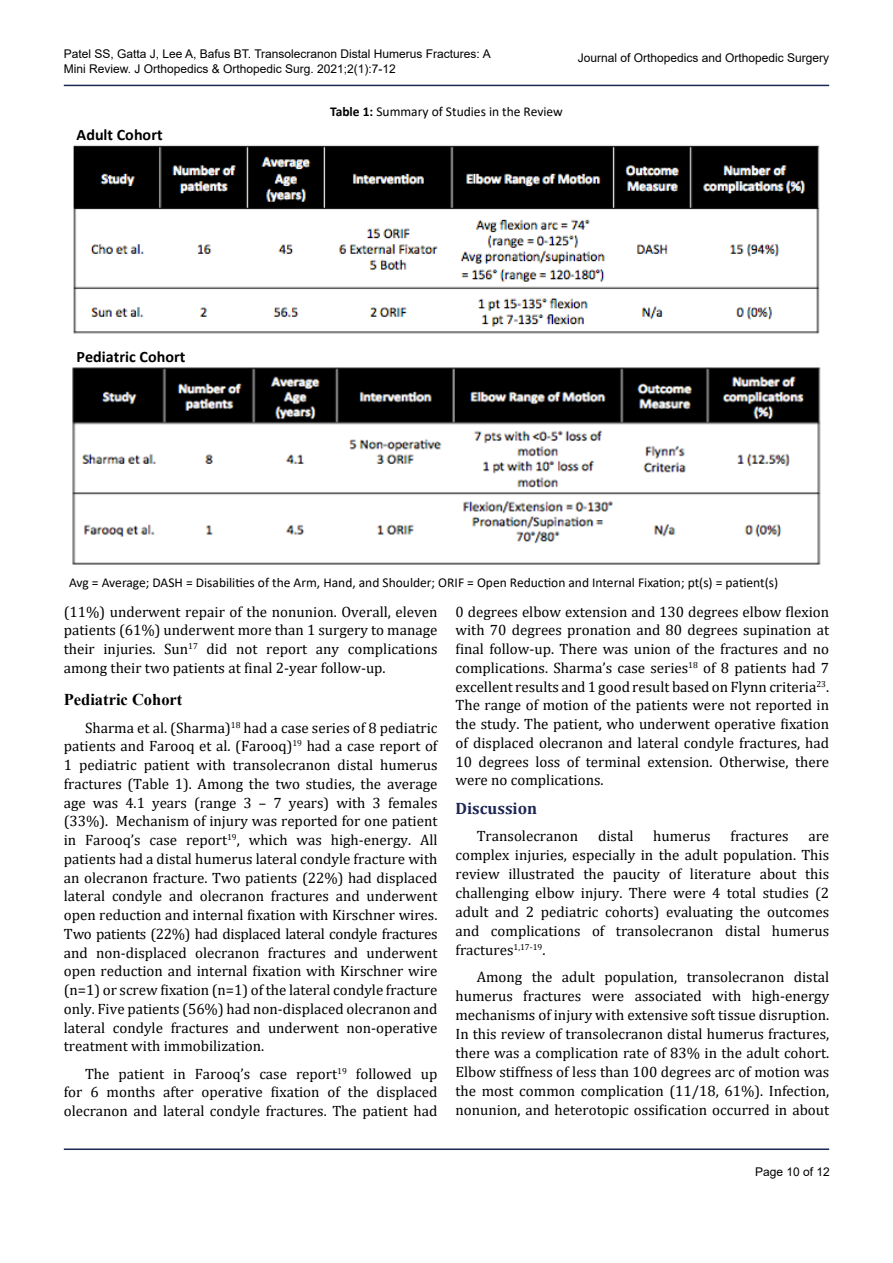
<style>
.page{position:relative;width:893px;height:1263px;background:#fff}
.page>*{position:absolute;margin:0;border:0;box-sizing:border-box;transform-origin:0 0}
.t1{font:700 16.5px "Times New Roman";color:#000}
.t2{font:700 16.5px "Cambria";color:#1e2654}
.t3{font:700 15.9px "Calibri";color:#000}
.t4{font:15px/18.8px "Cambria";color:#000;text-align:justify}
.t5{font:13.5px "Calibri";color:#000}
.t6{font:12px/14.4px "Arial";color:#000}
.s1{font-weight:700}
</style>
<div class="page">
<hr style="left:64px;top:1148px;width:765px;height:2px;background:#1e2654">
<hr style="left:64px;top:85px;width:765px;height:1px;background:#1e2654">
<img style="left:73px;top:145px;width:747px;height:189px">
<img style="left:72px;top:367px;width:749px;height:198px">
<p class="t6" style="left:64px;top:47px;width:428px">Patel SS, Gatta J, Lee A, Bafus BT. Transolecranon Distal Humerus Fractures: A<br>Mini Review. J Orthopedics &amp; Orthopedic Surg. 2021;2(1):7-12</p>
<p class="t6" style="left:578px;top:51px;width:253px">Journal of Orthopedics and Orthopedic Surgery</p>
<p class="t3" style="left:77px;top:124px;width:87px">Adult Cohort</p>
<p class="t3" style="left:77px;top:346px;width:110px">Pediatric Cohort</p>
<p class="t5" style="left:330px;top:103px;width:234px"><span class="s1">Table 1:</span> Summary of Studies in the Review</p>
<p class="t5" style="left:69px;top:573px;width:711px">Avg = Average; DASH = Disabilities of the Arm, Hand, and Shoulder; ORIF = Open Reduction and Internal Fixation; pt(s) = patient(s)</p>
<p class="t4" style="left:64px;top:602px;width:375px">(11%) underwent repair of the nonunion. Overall, eleven patients (61%) underwent more than 1 surgery to manage their injuries. Sun<sup>17</sup> did not report any complications among their two patients at final 2-year follow-up.</p>
<p class="t1" style="left:64px;top:688px;width:120px">Pediatric Cohort</p>
<p class="t4" style="left:64px;top:718px;width:375px;text-indent:21px">Sharma et al. (Sharma)<sup>18</sup> had a case series of 8 pediatric patients and Farooq et al. (Farooq)<sup>19</sup> had a case report of 1 pediatric patient with transolecranon distal humerus fractures (Table 1). Among the two studies, the average age was 4.1 years (range 3 – 7 years) with 3 females (33%). Mechanism of injury was reported for one patient in Farooq’s case report<sup>19</sup>, which was high-energy. All patients had a distal humerus lateral condyle fracture with an olecranon fracture. Two patients (22%) had displaced lateral condyle and olecranon fractures and underwent open reduction and internal fixation with Kirschner wires.<br>Two patients (22%) had displaced lateral condyle fractures and non-displaced olecranon fractures and underwent open reduction and internal fixation with Kirschner wire (n=1) or screw fixation (n=1) of the lateral condyle fracture only. Five patients (56%) had non-displaced olecranon and lateral condyle fractures and underwent non-operative treatment with immobilization.</p>
<p class="t4" style="left:64px;top:1064px;width:375px;text-indent:21px">The patient in Farooq’s case report<sup>19</sup> followed up for 6 months after operative fixation of the displaced olecranon and lateral condyle fractures. The patient had</p>
<p class="t4" style="left:455px;top:602px;width:375px">0 degrees elbow extension and 130 degrees elbow flexion with 70 degrees pronation and 80 degrees supination at final follow-up. There was union of the fractures and no complications. Sharma’s case series<sup>18</sup> of 8 patients had 7 excellent results and 1 good result based on Flynn criteria<sup>23</sup>.<br>The range of motion of the patients were not reported in the study. The patient, who underwent operative fixation of displaced olecranon and lateral condyle fractures, had 10 degrees loss of terminal extension. Otherwise, there were no complications.</p>
<p class="t2" style="left:455px;top:796px;width:83px">Discussion</p>
<p class="t4" style="left:477px;top:826px;width:103px">Transolecranon</p>
<p class="t4" style="left:598px;top:826px;width:37px">distal</p>
<p class="t4" style="left:653px;top:826px;width:59px">humerus</p>
<p class="t4" style="left:730px;top:826px;width:60px">fractures</p>
<p class="t4" style="left:455px;top:826px;width:375px;text-indent:353px">are complex injuries, especially in the adult population. This review illustrated the paucity of literature about this challenging elbow injury. There were 4 total studies (2 adult and 2 pediatric cohorts) evaluating the outcomes and complications of transolecranon distal humerus fractures<sup>1,17-19</sup>.</p>
<p class="t4" style="left:455px;top:968px;width:375px;text-indent:21px">Among the adult population, transolecranon distal humerus fractures were associated with high-energy mechanisms of injury with extensive soft tissue disruption.<br>In this review of transolecranon distal humerus fractures, there was a complication rate of 83% in the adult cohort.<br>Elbow stiffness of less than 100 degrees arc of motion was the most common complication (11/18, 61%). Infection, nonunion, and heterotopic ossification occurred in about</p>
<p class="t6" style="left:755px;top:1165px;width:76px">Page 10 of 12</p>
</div>
